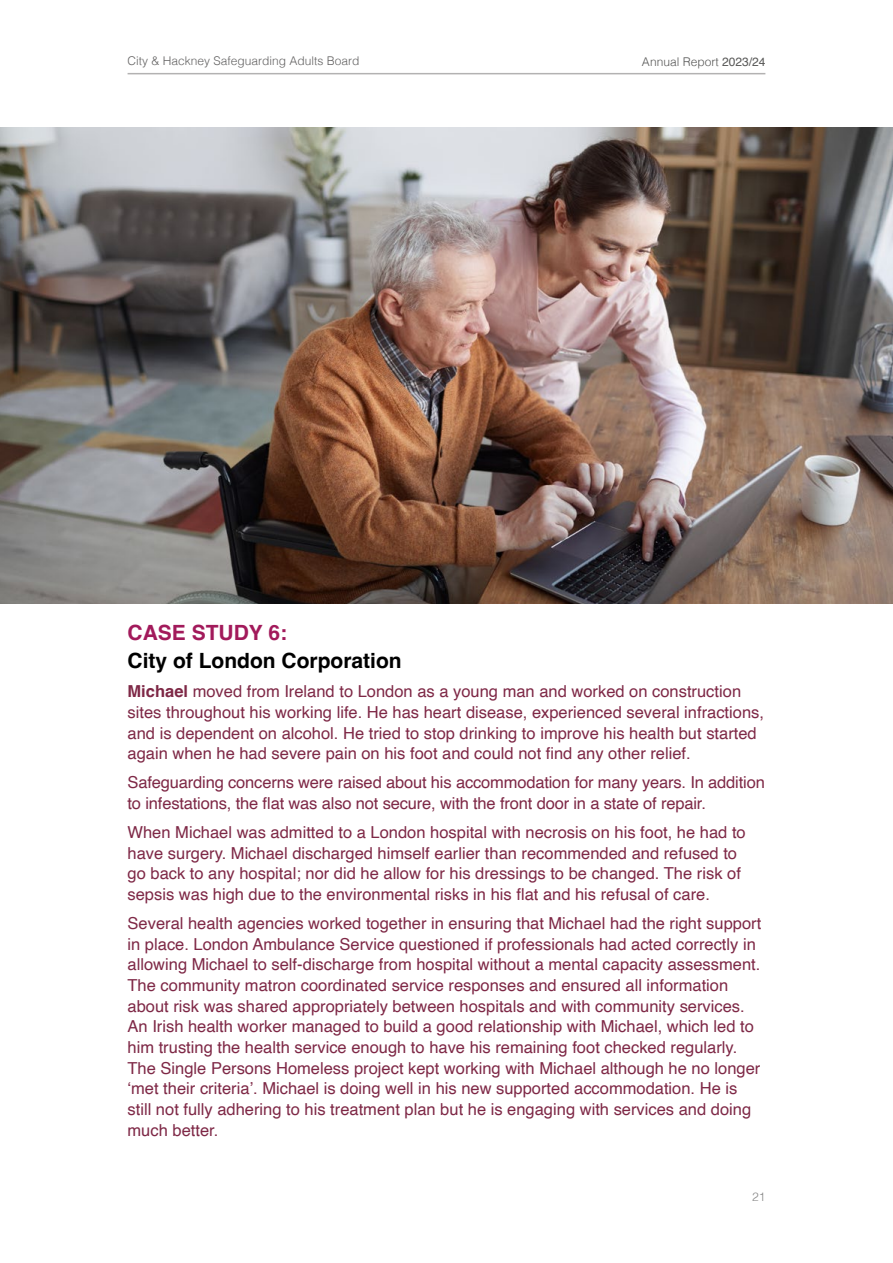
<style>
.page{position:relative;width:893px;height:1263px;background:#fff}
.page>*{position:absolute;margin:0;border:0;box-sizing:border-box;transform-origin:0 0}
.Case_Study_Title{font:700 21px/28.5px "Helvetica";color:#000}
.case_study_-_body_text{font:16.5px/20.5px "Helvetica";color:#7e2846}
.t1{font:300 12px "Helvetica";color:#646363}
.t2{font:300 12px "Helvetica";color:#575756}
.t3{font:300 12px "Helvetica";color:#878787}
.s1{font-weight:400}
.s2{color:#a21a5b}
.s3{font-weight:700}
</style>
<div class="page">
<hr style="left:128px;top:73px;width:637px;height:1px;background:#b3b2b2">
<img style="left:0;top:128px;width:893px;height:476px">
<p class="t1" style="left:128px;top:51px;width:234px">City &amp; Hackney Safeguarding Adults Board</p>
<p class="t2" style="left:642px;top:51px;width:125px">Annual Report <span class="s1">2023/24</span></p>
<p class="Case_Study_Title" style="left:128px;top:620px;width:276px"><span class="s2">CASE STUDY 6:<br></span>City of London Corporation</p>
<p class="case_study_-_body_text" style="left:128px;top:682px;width:638px"><span class="s3">Michael</span> moved from Ireland to London as a young man and worked on construction sites throughout his working life. He has heart disease, experienced several infractions, and is dependent on alcohol. He tried to stop drinking to improve his health but started again when he had severe pain on his foot and could not find any other relief.</p>
<p class="case_study_-_body_text" style="left:128px;top:773px;width:639px">Safeguarding concerns were raised about his accommodation for many years. In addition to infestations, the flat was also not secure, with the front door in a state of repair.</p>
<p class="case_study_-_body_text" style="left:128px;top:822px;width:620px">When Michael was admitted to a London hospital with necrosis on his foot, he had to have surgery. Michael discharged himself earlier than recommended and refused to go back to any hospital; nor did he allow for his dressings to be changed. The risk of sepsis was high due to the environmental risks in his flat and his refusal of care.</p>
<p class="case_study_-_body_text" style="left:128px;top:914px;width:635px">Several health agencies worked together in ensuring that Michael had the right support in place. London Ambulance Service questioned if professionals had acted correctly in allowing Michael to self-discharge from hospital without a mental capacity assessment.<br>The community matron coordinated service responses and ensured all information about risk was shared appropriately between hospitals and with community services.<br>An Irish health worker managed to build a good relationship with Michael, which led to him trusting the health service enough to have his remaining foot checked regularly.<br>The Single Persons Homeless project kept working with Michael although he no longer ‘met their criteria’. Michael is doing well in his new supported accommodation. He is still not fully adhering to his treatment plan but he is engaging with services and doing much better.</p>
<p class="t3" style="left:752px;top:1187px;width:15px">21</p>
</div>
